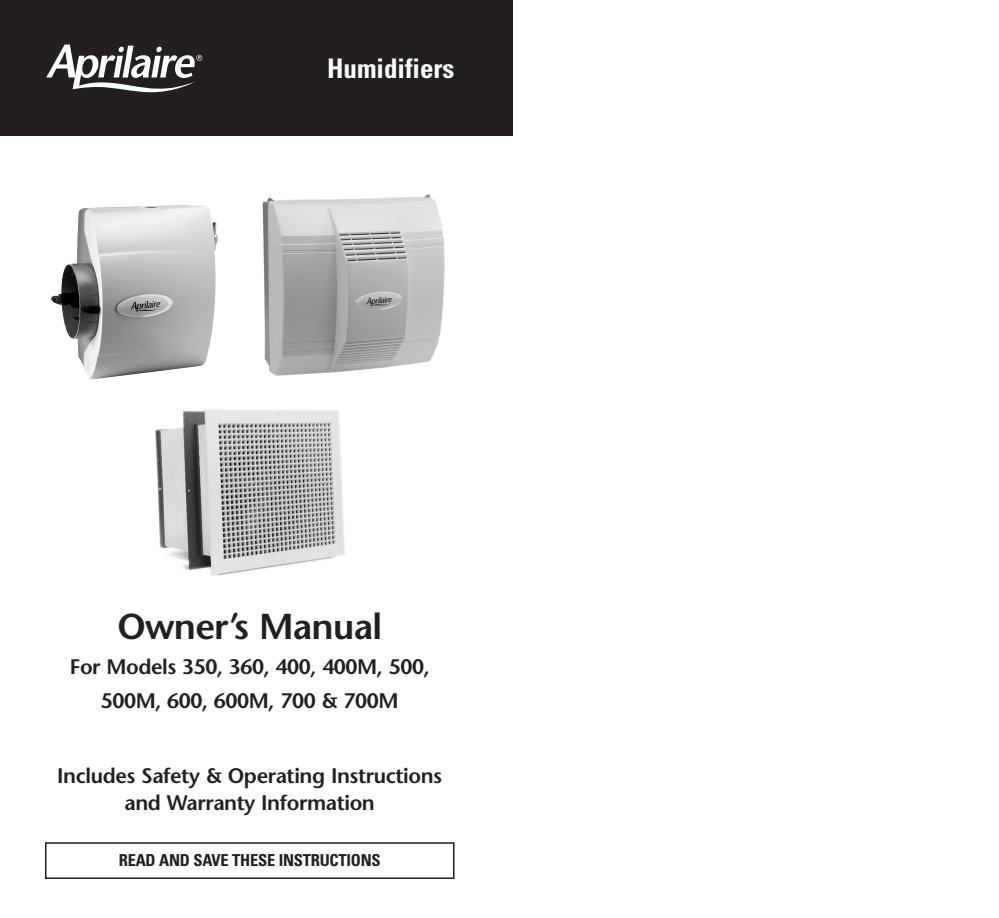
<style>
.page{position:relative;width:999px;height:918px;background:#fff}
.page>*{position:absolute;margin:0;border:0;box-sizing:border-box;transform-origin:0 0}
.t1{font:600 36px "Stone Sans";letter-spacing:-.02em;color:#231f20}
.t2{font:700 condensed 27px "Univers";color:#fff}
.t3{font:600 21px/34.5px "Stone Sans";letter-spacing:-.02em;color:#231f20;text-align:center}
.t4{font:700 condensed 16.5px "Univers";letter-spacing:-.015em;color:#231f20}
</style>
<div class="page">
<img style="left:51px;top:205px;width:167px;height:174px">
<img style="left:262px;top:194px;width:183px;height:182px">
<img style="left:155px;top:409px;width:190px;height:167px">
<div style="left:45px;top:842px;width:409px;height:37px;border:2px solid #231f20"></div>
<div style="left:0;top:0;width:513px;height:136px;background:#231f20"></div>
<svg style="left:46px;top:45px;width:156px;height:47px"></svg>
<p class="t2" style="left:327px;top:59px;width:129px">Humidifiers</p>
<h1 class="t1" style="left:117px;top:613px;width:266px">Owner’s Manual</h1>
<p class="t3" style="left:70px;top:651px;width:361px">For Models 350, 360, 400, 400M, 500,<br>500M, 600, 600M, 700 &amp; 700M</p>
<p class="t3" style="left:57px;top:765px;width:386px;line-height:27px">Includes Safety &amp; Operating Instructions and Warranty Information</p>
<p class="t4" style="left:119px;top:855px;width:263px">READ AND SAVE THESE INSTRUCTIONS</p>
</div>
